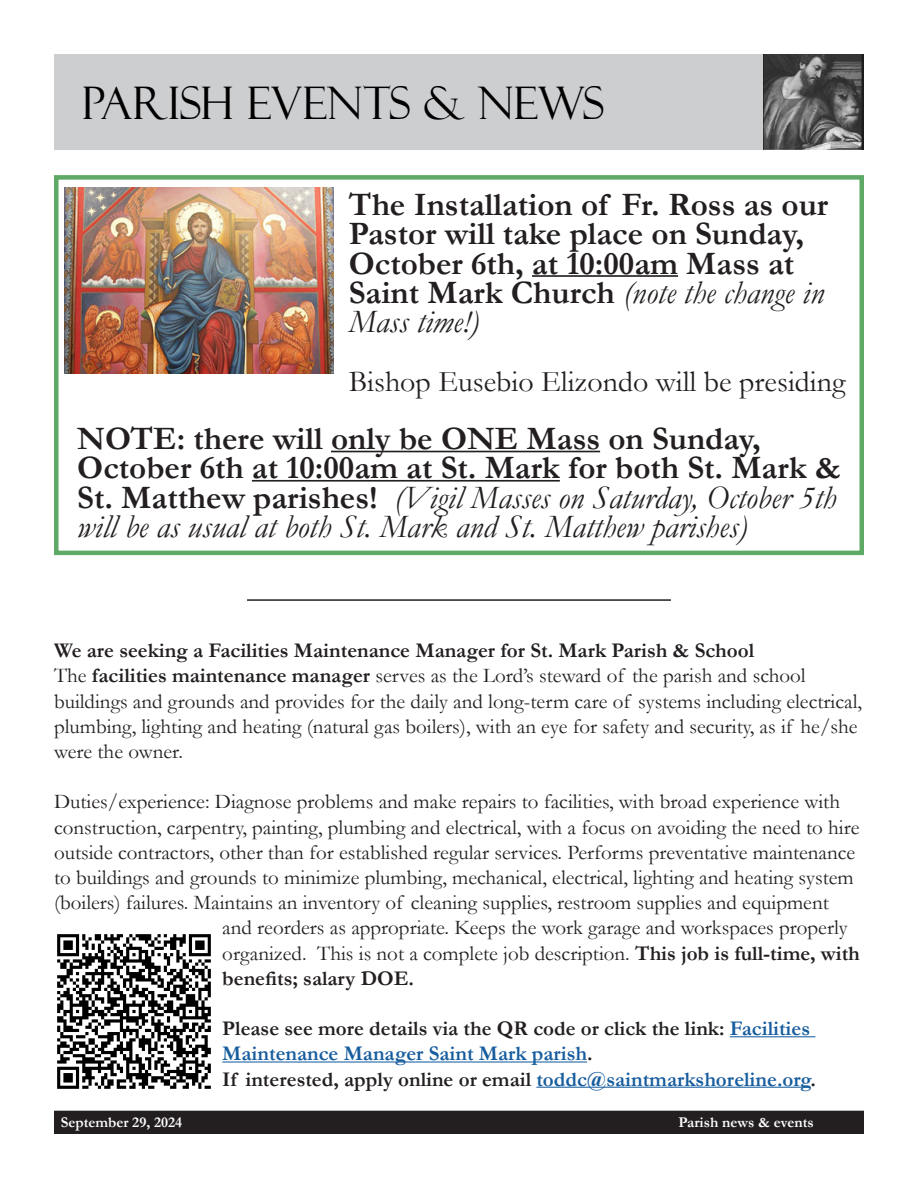
<style>
.page{position:relative;width:918px;height:1188px;background:#fff}
.page>*{position:absolute;margin:0;border:0;box-sizing:border-box;transform-origin:0 0}
.t1{font:45px "Felix Titling";color:#000}
.t2{font:700 33px/29.2px "Garamond";color:#231f20}
.t3{font:30px "Garamond";color:#231f20}
.t4{font:21px/25.2px "Garamond";color:#231f20}
.t5{font:700 21px/25.2px "Garamond";color:#231f20}
.t6{font:700 15px "Garamond";color:#fff}
.s1{font-weight:400;font-style:italic}
.s2{font-weight:700}
.s3{color:#175d9e}
</style>
<div class="page">
<hr style="left:730px;top:1036px;width:85px;height:1px;background:#175d9e">
<hr style="left:222px;top:1061px;width:365px;height:2px;background:#175d9e">
<hr style="left:536px;top:1087px;width:275px;height:1px;background:#175d9e">
<hr style="left:532px;top:275px;width:146px;height:2px;background:#231f20">
<hr style="left:331px;top:451px;width:269px;height:1px;background:#231f20">
<hr style="left:252px;top:480px;width:308px;height:2px;background:#231f20">
<div style="left:54px;top:175px;width:810px;height:380px;border:4px solid #5ea965"></div>
<hr style="left:247px;top:599px;width:424px;height:2px;background:#231f20">
<img style="left:57px;top:934px;width:154px;height:155px">
<img style="left:65px;top:188px;width:269px;height:186px">
<div style="left:54px;top:54px;width:810px;height:95px;background:#cdced0"></div>
<img style="left:764px;top:54px;width:100px;height:95px">
<div style="left:55px;top:1111px;width:808px;height:22px;background:#231f20"></div>
<div style="left:54px;top:1111px;width:810px;height:23px;border:2px solid #231f20"></div>
<p class="t1" style="left:82px;top:77px;width:524px">PARISH EVENTS &amp; NEWS</p>
<p class="t2" style="left:349px;top:190px;width:481px">The Installation of Fr. Ross as our<br>Pastor will take place on Sunday,<br>October 6th, at 10:00am Mass at<br>Saint Mark Church <span class="s1">(note the change in<br>Mass time!)</span></p>
<p class="t3" style="left:349px;top:361px;width:498px">Bishop Eusebio Elizondo will be presiding</p>
<p class="t2" style="left:77px;top:424px;width:766px">NOTE: there will only be ONE Mass on Sunday, October 6th at 10:00am at St. Mark for both St. Mark &amp; St. Matthew parishes! <span class="s1">(Vigil Masses on Saturday, October 5th will be as usual at both St. Mark and St. Matthew parishes)</span></p>
<p class="t5" style="left:54px;top:638px;width:702px">We are seeking a Facilities Maintenance Manager for St. Mark Parish &amp; School</p>
<p class="t4" style="left:54px;top:663px;width:810px">The <span class="s2">facilities maintenance manager</span> serves as the Lord’s steward of the parish and school buildings and grounds and provides for the daily and long-term care of systems including electrical, plumbing, lighting and heating (natural gas boilers), with an eye for safety and security, as if he/she were the owner.</p>
<p class="t4" style="left:54px;top:789px;width:788px">Duties/experience: Diagnose problems and make repairs to facilities, with broad experience with</p>
<p class="t4" style="left:54px;top:814px;width:807px">construction, carpentry, painting, plumbing and electrical, with a focus on avoiding the need to hire</p>
<p class="t4" style="left:54px;top:839px;width:803px">outside contractors, other than for established regular services. Performs preventative maintenance</p>
<p class="t4" style="left:54px;top:864px;width:801px">to buildings and grounds to minimize plumbing, mechanical, electrical, lighting and heating system</p>
<p class="t4" style="left:54px;top:890px;width:776px">(boilers) failures. Maintains an inventory of cleaning supplies, restroom supplies and equipment</p>
<p class="t4" style="left:222px;top:915px;width:627px">and reorders as appropriate. Keeps the work garage and workspaces properly</p>
<p class="t4" style="left:222px;top:940px;width:639px">organized. This is not a complete job description. <span class="s2">This job is full-time, with</span></p>
<p class="t5" style="left:222px;top:966px;width:193px">benefits; salary DOE.</p>
<p class="t5" style="left:222px;top:1016px;width:589px">Please see more details via the QR code or click the link: <span class="s3">Facilities<br>Maintenance Manager Saint Mark parish</span>.</p>
<p class="t5" style="left:222px;top:1066px;width:595px">If interested, apply online or email <span class="s3">toddc@saintmarkshoreline.org</span>.</p>
<p class="t6" style="left:61px;top:1112px;width:123px">September 29, 2024</p>
<p class="t6" style="left:679px;top:1112px;width:137px">Parish news &amp; events</p>
</div>
